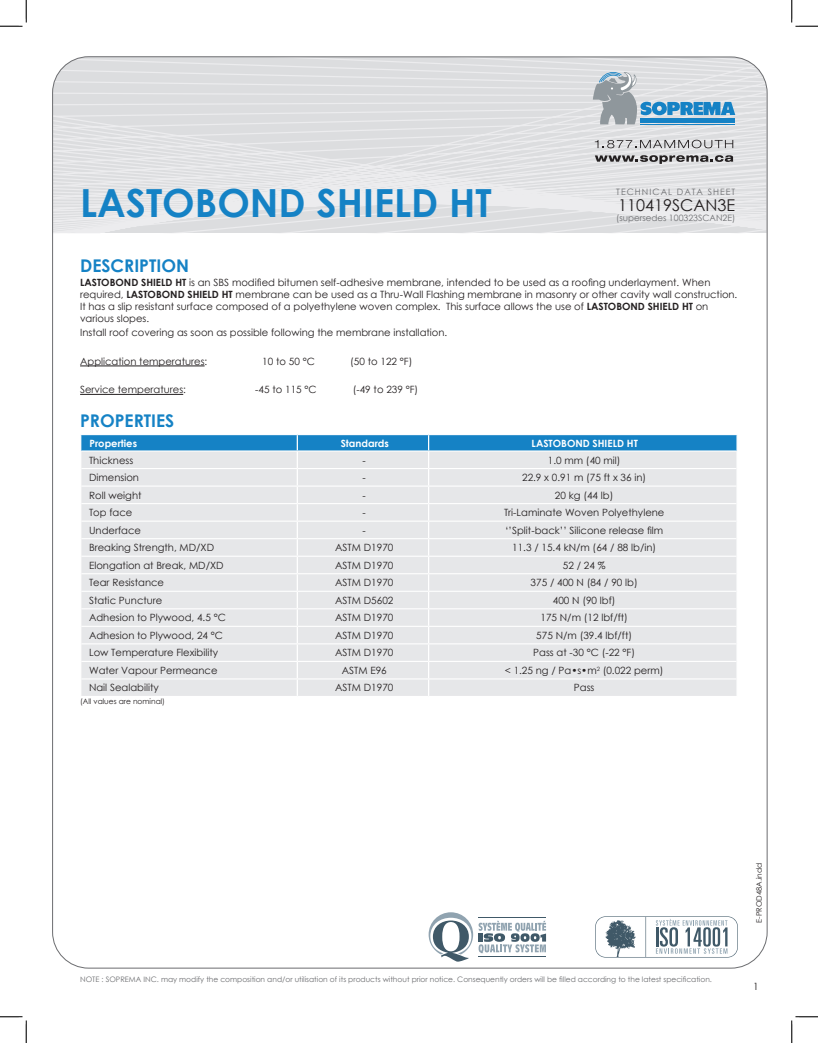
<style>
.page{position:relative;width:818px;height:1043px;background:#fff}
.page>*{position:absolute;margin:0;border:0;box-sizing:border-box;transform-origin:0 0}
.t1{font:700 38.75px "Century Gothic";color:#1582c5}
.Sous-titre{font:700 17.5px "Century Gothic";color:#1582c5}
.t2{font:16.25px "Century Gothic";color:#231f20}
.Infos_Tableau_Align{font:10px "Century Gothic";color:#231f20}
.Texte{font:10px/12px "Century Gothic";color:#231f20}
.Titres_Tableau_ALIGN{font:700 10px "Century Gothic";color:#fff}
.Titre_Tableau_CENTRÉ{font:10px "Century Gothic";color:#231f20}
.t3{font:8.75px "Century Gothic";color:#6c6d70}
.t4{font:8.75px "Century Gothic";letter-spacing:.12em;color:#6c6d70}
.t5{font:7.5px "Century Gothic";color:#6c6d70}
.Texte-2{font:7.5px "Century Gothic";color:#231f20}
.s1{font-weight:700}
</style>
<div class="page">
<svg style="left:53px;top:57px;width:713px;height:176px;background:#e1e1e3"></svg>
<hr style="left:640px;top:124px;width:95px;height:1px;background:#1582c5">
<svg style="left:592px;top:72px;width:143px;height:52px;background:#a8c0cf"></svg>
<svg style="left:594px;top:155px;width:139px;height:9px"></svg>
<svg style="left:594px;top:140px;width:139px;height:8px"></svg>
<svg style="left:595px;top:916px;width:142px;height:41px"></svg>
<svg style="left:428px;top:912px;width:118px;height:49px"></svg>
<hr style="left:478px;top:917px;width:68px;height:1px;background:#405968">
<hr style="left:478px;top:956px;width:68px;height:1px;background:#405968">
<hr style="left:80px;top:365px;width:124px;height:1px;background:#231f20">
<hr style="left:80px;top:394px;width:103px;height:1px;background:#231f20">
<svg style="left:80px;top:434px;width:657px;height:262px;background:#d9e1e7"></svg>
<hr style="left:81px;top:468px;width:216px;height:1px;background:#fff">
<hr style="left:297px;top:468px;width:131px;height:1px;background:#fff">
<hr style="left:428px;top:468px;width:308px;height:1px;background:#fff">
<hr style="left:81px;top:485px;width:216px;height:1px;background:#fff">
<hr style="left:297px;top:485px;width:131px;height:1px;background:#fff">
<hr style="left:428px;top:485px;width:308px;height:1px;background:#fff">
<hr style="left:81px;top:503px;width:216px;height:1px;background:#fff">
<hr style="left:297px;top:503px;width:131px;height:1px;background:#fff">
<hr style="left:428px;top:503px;width:308px;height:1px;background:#fff">
<hr style="left:81px;top:520px;width:216px;height:1px;background:#fff">
<hr style="left:297px;top:520px;width:131px;height:1px;background:#fff">
<hr style="left:428px;top:520px;width:308px;height:1px;background:#fff">
<hr style="left:81px;top:538px;width:216px;height:1px;background:#fff">
<hr style="left:297px;top:538px;width:131px;height:1px;background:#fff">
<hr style="left:428px;top:538px;width:308px;height:1px;background:#fff">
<hr style="left:81px;top:555px;width:216px;height:2px;background:#fff">
<hr style="left:297px;top:555px;width:131px;height:2px;background:#fff">
<hr style="left:428px;top:555px;width:308px;height:2px;background:#fff">
<hr style="left:81px;top:573px;width:216px;height:1px;background:#fff">
<hr style="left:297px;top:573px;width:131px;height:1px;background:#fff">
<hr style="left:428px;top:573px;width:308px;height:1px;background:#fff">
<hr style="left:81px;top:590px;width:216px;height:2px;background:#fff">
<hr style="left:297px;top:590px;width:131px;height:2px;background:#fff">
<hr style="left:428px;top:590px;width:308px;height:2px;background:#fff">
<hr style="left:81px;top:608px;width:216px;height:1px;background:#fff">
<hr style="left:297px;top:608px;width:131px;height:1px;background:#fff">
<hr style="left:428px;top:608px;width:308px;height:1px;background:#fff">
<hr style="left:81px;top:625px;width:216px;height:2px;background:#fff">
<hr style="left:297px;top:625px;width:131px;height:2px;background:#fff">
<hr style="left:428px;top:625px;width:308px;height:2px;background:#fff">
<hr style="left:81px;top:643px;width:216px;height:1px;background:#fff">
<hr style="left:297px;top:643px;width:131px;height:1px;background:#fff">
<hr style="left:428px;top:643px;width:308px;height:1px;background:#fff">
<hr style="left:81px;top:661px;width:216px;height:1px;background:#fff">
<hr style="left:297px;top:661px;width:131px;height:1px;background:#fff">
<hr style="left:428px;top:661px;width:308px;height:1px;background:#fff">
<hr style="left:81px;top:678px;width:216px;height:1px;background:#fff">
<hr style="left:297px;top:678px;width:131px;height:1px;background:#fff">
<hr style="left:428px;top:678px;width:308px;height:1px;background:#fff">
<svg style="left:0;top:0;width:27px;height:27px"></svg>
<svg style="left:0;top:1016px;width:27px;height:26px"></svg>
<svg style="left:791px;top:0;width:27px;height:27px"></svg>
<svg style="left:791px;top:1016px;width:27px;height:26px"></svg>
<p class="t1" style="left:80px;top:173px;width:413px">LASTOBOND SHIELD HT</p>
<p class="t4" style="left:616px;top:186px;width:121px">TECHNICAL DATA SHEET</p>
<p class="t2" style="left:618px;top:194px;width:119px">110419SCAN3E</p>
<p class="t3" style="left:616px;top:212px;width:121px">(supersedes 100323SCAN2E)</p>
<p class="Sous-titre" style="left:80px;top:252px;width:110px">DESCRIPTION</p>
<p class="Texte" style="left:80px;top:276px;width:658px"><span class="s1">LASTOBOND SHIELD HT</span> is an SBS modified bitumen self-adhesive membrane, intended to be used as a roofing underlayment. When required, <span class="s1">LASTOBOND SHIELD HT</span> membrane can be used as a Thru-Wall Flashing membrane in masonry or other cavity wall construction.<br>It has a slip resistant surface composed of a polyethylene woven complex. This surface allows the use of <span class="s1">LASTOBOND SHIELD HT</span> on various slopes.</p>
<p class="Texte" style="left:80px;top:327px;width:368px">Install roof covering as soon as possible following the membrane installation.</p>
<p class="Texte" style="left:80px;top:355px;width:129px">Application temperatures:</p>
<p class="Texte" style="left:262px;top:355px;width:54px">10 to 50 °C</p>
<p class="Texte" style="left:350px;top:355px;width:64px">(50 to 122 °F)</p>
<p class="Texte" style="left:80px;top:383px;width:107px">Service temperatures:</p>
<p class="Texte" style="left:255px;top:383px;width:63px">-45 to 115 °C</p>
<p class="Texte" style="left:353px;top:383px;width:67px">(-49 to 239 °F)</p>
<p class="Sous-titre" style="left:80px;top:408px;width:96px">PROPERTIES</p>
<p class="Titres_Tableau_ALIGN" style="left:89px;top:435px;width:49px">Properties</p>
<p class="Titres_Tableau_ALIGN" style="left:341px;top:435px;width:50px">Standards</p>
<p class="Titres_Tableau_ALIGN" style="left:531px;top:435px;width:108px">LASTOBOND SHIELD HT</p>
<p class="Infos_Tableau_Align" style="left:89px;top:453px;width:46px">Thickness</p>
<p class="Infos_Tableau_Align" style="left:547px;top:453px;width:74px">1.0 mm (40 mil)</p>
<p class="Infos_Tableau_Align" style="left:89px;top:470px;width:51px">Dimension</p>
<p class="Infos_Tableau_Align" style="left:362px;top:470px;width:5px">-</p>
<p class="Infos_Tableau_Align" style="left:522px;top:470px;width:126px">22.9 x 0.91 m (75 ft x 36 in)</p>
<p class="Infos_Tableau_Align" style="left:89px;top:488px;width:54px">Roll weight</p>
<p class="Infos_Tableau_Align" style="left:555px;top:488px;width:60px">20 kg (44 lb)</p>
<p class="Infos_Tableau_Align" style="left:89px;top:505px;width:45px">Top face</p>
<p class="Infos_Tableau_Align" style="left:362px;top:505px;width:5px">-</p>
<p class="Infos_Tableau_Align" style="left:504px;top:505px;width:162px">Tri-Laminate Woven Polyethylene</p>
<p class="Infos_Tableau_Align" style="left:89px;top:523px;width:53px">Underface</p>
<p class="Infos_Tableau_Align" style="left:362px;top:523px;width:5px">-</p>
<p class="Infos_Tableau_Align" style="left:505px;top:523px;width:160px">‘’Split-back’’ Silicone release film</p>
<p class="Infos_Tableau_Align" style="left:89px;top:540px;width:126px">Breaking Strength, MD/XD</p>
<p class="Infos_Tableau_Align" style="left:335px;top:540px;width:60px">ASTM D1970</p>
<p class="Infos_Tableau_Align" style="left:512px;top:540px;width:145px">11.3 / 15.4 kN/m (64 / 88 lb/in)</p>
<p class="Infos_Tableau_Align" style="left:89px;top:558px;width:136px">Elongation at Break, MD/XD</p>
<p class="Infos_Tableau_Align" style="left:335px;top:558px;width:60px">ASTM D1970</p>
<p class="Infos_Tableau_Align" style="left:563px;top:558px;width:44px">52 / 24 %</p>
<p class="Infos_Tableau_Align" style="left:89px;top:575px;width:76px">Tear Resistance</p>
<p class="Infos_Tableau_Align" style="left:335px;top:575px;width:60px">ASTM D1970</p>
<p class="Infos_Tableau_Align" style="left:530px;top:575px;width:109px">375 / 400 N (84 / 90 lb)</p>
<p class="Infos_Tableau_Align" style="left:89px;top:593px;width:75px">Static Puncture</p>
<p class="Infos_Tableau_Align" style="left:335px;top:593px;width:60px">ASTM D5602</p>
<p class="Infos_Tableau_Align" style="left:552px;top:593px;width:64px">400 N (90 lbf)</p>
<p class="Infos_Tableau_Align" style="left:89px;top:610px;width:138px">Adhesion to Plywood, 4.5 °C</p>
<p class="Infos_Tableau_Align" style="left:335px;top:610px;width:60px">ASTM D1970</p>
<p class="Infos_Tableau_Align" style="left:540px;top:610px;width:89px">175 N/m (12 lbf/ft)</p>
<p class="Infos_Tableau_Align" style="left:89px;top:628px;width:135px">Adhesion to Plywood, 24 °C</p>
<p class="Infos_Tableau_Align" style="left:335px;top:628px;width:60px">ASTM D1970</p>
<p class="Infos_Tableau_Align" style="left:536px;top:628px;width:97px">575 N/m (39.4 lbf/ft)</p>
<p class="Infos_Tableau_Align" style="left:89px;top:645px;width:131px">Low Temperature Flexibility</p>
<p class="Infos_Tableau_Align" style="left:335px;top:645px;width:60px">ASTM D1970</p>
<p class="Infos_Tableau_Align" style="left:533px;top:645px;width:103px">Pass at -30 °C (-22 °F)</p>
<p class="Infos_Tableau_Align" style="left:89px;top:663px;width:130px">Water Vapour Permeance</p>
<p class="Infos_Tableau_Align" style="left:342px;top:663px;width:47px">ASTM E96</p>
<p class="Infos_Tableau_Align" style="left:505px;top:663px;width:160px">&lt; 1.25 ng / Pa•s•m<sup>2</sup> (0.022 perm)</p>
<p class="Infos_Tableau_Align" style="left:89px;top:681px;width:71px">Nail Sealability</p>
<p class="Infos_Tableau_Align" style="left:335px;top:681px;width:60px">ASTM D1970</p>
<p class="Infos_Tableau_Align" style="left:574px;top:681px;width:22px">Pass</p>
<p class="Texte-2" style="left:80px;top:696px;width:86px">(All values are nominal)</p>
<p class="t5" style="left:80px;top:973px;width:633px">NOTE : SOPREMA INC. may modify the composition and/or utilisation of its products without prior notice. Consequently orders will be filled according to the latest specification.</p>
<p class="Texte-2" style="left:753px;top:922px;width:61px;rotate:-90deg">E-PROD48A.indd</p>
<p class="Titre_Tableau_CENTRÉ" style="left:753px;top:979px;width:7px">1</p>
</div>
